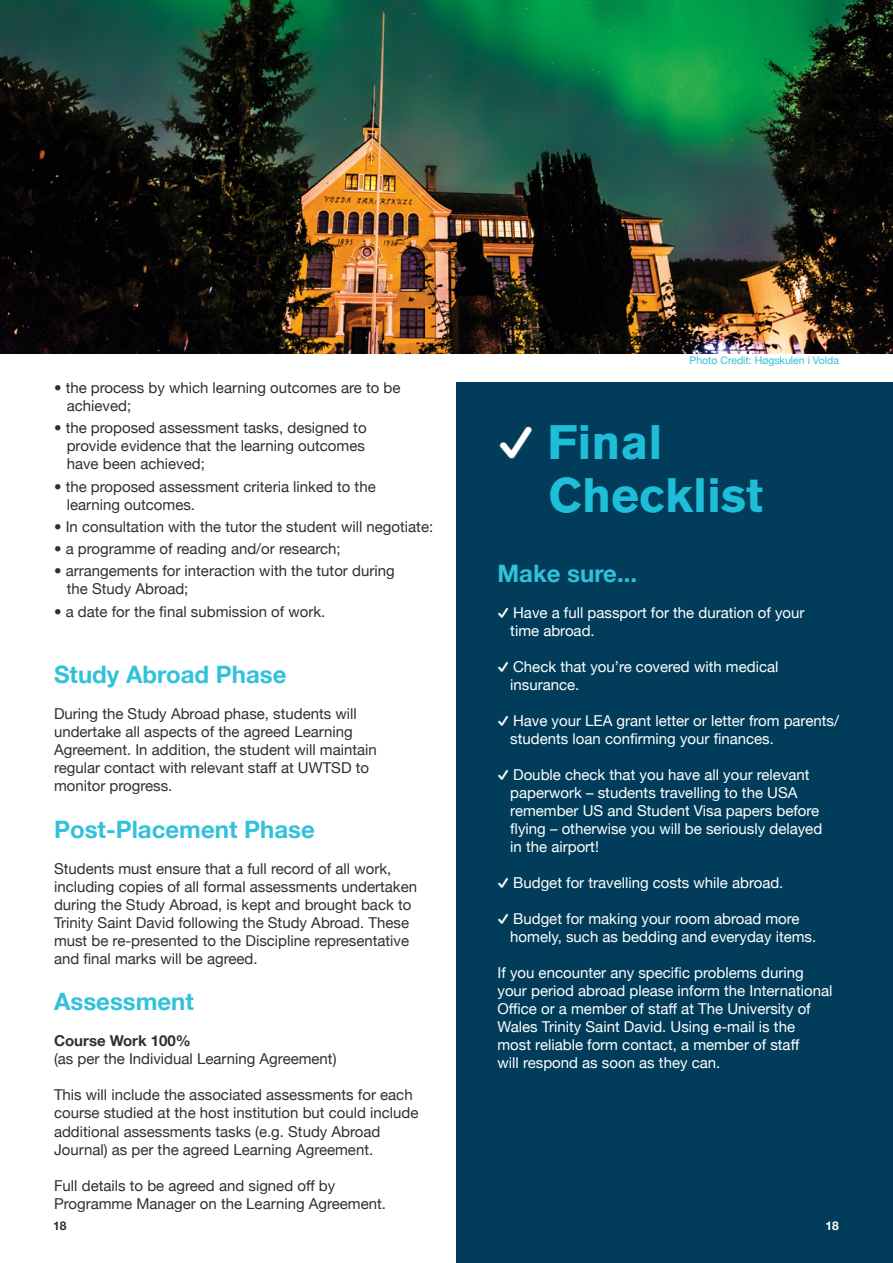
<style>
.page{position:relative;width:893px;height:1263px;background:#fff}
.page>*{position:absolute;margin:0;border:0;box-sizing:border-box;transform-origin:0 0}
.t1{font:700 48px "Akzidenz Grotesk BQ";color:#1ebed8}
.t2{font:700 24px "Helvetica Neue";color:#32c1da}
.t3{font:15px/18px "Helvetica Neue";color:#312f30}
.t4{font:15px/18px "Helvetica Neue";color:#fff}
.t5{font:700 15px "Helvetica Neue";color:#312f30}
.t6{font:700 12px "Helvetica Neue";color:#312f30}
.t7{font:700 12px "Helvetica Neue";color:#fff}
.t8{font:10.5px "Helvetica Neue";color:#30c1da}
.s1{font-weight:500}
</style>
<div class="page">
<div style="left:456px;top:382px;width:437px;height:881px;background:#013d5a"></div>
<img style="left:0;top:0;width:893px;height:353px">
<p class="t3" style="left:54px;top:380px;width:348px"><span class="s1">•</span> the process by which learning outcomes are to be</p>
<p class="t3" style="left:67px;top:398px;width:66px">achieved;</p>
<p class="t3" style="left:54px;top:420px;width:314px"><span class="s1">•</span> the proposed assessment tasks, designed to</p>
<p class="t3" style="left:67px;top:438px;width:300px">provide evidence that the learning outcomes</p>
<p class="t3" style="left:67px;top:456px;width:140px">have been achieved;</p>
<p class="t3" style="left:54px;top:478px;width:323px"><span class="s1">•</span> the proposed assessment criteria linked to the</p>
<p class="t3" style="left:67px;top:496px;width:130px">learning outcomes.</p>
<p class="t3" style="left:54px;top:518px;width:381px"><span class="s1">•</span> In consultation with the tutor the student will negotiate:</p>
<p class="t3" style="left:54px;top:541px;width:288px"><span class="s1">•</span> a programme of reading and/or research;</p>
<p class="t3" style="left:54px;top:563px;width:342px"><span class="s1">•</span> arrangements for interaction with the tutor during</p>
<p class="t3" style="left:67px;top:581px;width:123px">the Study Abroad;</p>
<p class="t3" style="left:54px;top:603px;width:273px"><span class="s1">•</span> a date for the final submission of work.</p>
<p class="t2" style="left:54px;top:655px;width:234px">Study Abroad Phase</p>
<p class="t3" style="left:54px;top:705px;width:304px">During the Study Abroad phase, students will</p>
<p class="t3" style="left:54px;top:723px;width:300px">undertake all aspects of the agreed Learning</p>
<p class="t3" style="left:54px;top:741px;width:324px">Agreement. In addition, the student will maintain</p>
<p class="t3" style="left:54px;top:759px;width:317px">regular contact with relevant staff at UWTSD to</p>
<p class="t3" style="left:54px;top:777px;width:120px">monitor progress.</p>
<p class="t2" style="left:54px;top:810px;width:262px">Post-Placement Phase</p>
<p class="t3" style="left:54px;top:860px;width:339px">Students must ensure that a full record of all work,</p>
<p class="t3" style="left:54px;top:878px;width:365px">including copies of all formal assessments undertaken</p>
<p class="t3" style="left:54px;top:896px;width:359px">during the Study Abroad, is kept and brought back to</p>
<p class="t3" style="left:54px;top:914px;width:357px">Trinity Saint David following the Study Abroad. These</p>
<p class="t3" style="left:54px;top:932px;width:357px">must be re-presented to the Discipline representative and final marks will be agreed.</p>
<p class="t2" style="left:54px;top:983px;width:141px">Assessment</p>
<p class="t5" style="left:54px;top:1029px;width:138px">Course Work 100%</p>
<p class="t3" style="left:54px;top:1051px;width:284px">(as per the Individual Learning Agreement)</p>
<p class="t3" style="left:54px;top:1087px;width:360px">This will include the associated assessments for each</p>
<p class="t3" style="left:54px;top:1105px;width:366px">course studied at the host institution but could include</p>
<p class="t3" style="left:54px;top:1123px;width:328px">additional assessments tasks (e.g. Study Abroad</p>
<p class="t3" style="left:54px;top:1141px;width:321px">Journal) as per the agreed Learning Agreement.</p>
<p class="t3" style="left:54px;top:1177px;width:283px">Full details to be agreed and signed off by</p>
<p class="t3" style="left:54px;top:1195px;width:334px">Programme Manager on the Learning Agreement.</p>
<p class="t6" style="left:53px;top:1216px;width:15px">18</p>
<p class="t8" style="left:690px;top:353px;width:151px">Photo Credit: Høgskulen i Volda</p>
<p class="t1" style="left:547px;top:415px;width:117px">Final</p>
<p class="t1" style="left:549px;top:467px;width:216px">Checklist</p>
<p class="t2" style="left:497px;top:555px;width:141px">Make sure...</p>
<p class="t4" style="left:513px;top:605px;width:293px">Have a full passport for the duration of your</p>
<p class="t4" style="left:510px;top:623px;width:86px">time abroad.</p>
<p class="t4" style="left:513px;top:659px;width:267px">Check that you’re covered with medical</p>
<p class="t4" style="left:510px;top:677px;width:71px">insurance.</p>
<p class="t4" style="left:513px;top:713px;width:327px">Have your LEA grant letter or letter from parents/</p>
<p class="t4" style="left:510px;top:731px;width:265px">students loan confirming your finances.</p>
<p class="t4" style="left:513px;top:767px;width:298px">Double check that you have all your relevant</p>
<p class="t4" style="left:510px;top:785px;width:289px">paperwork – students travelling to the USA</p>
<p class="t4" style="left:510px;top:803px;width:310px">remember US and Student Visa papers before</p>
<p class="t4" style="left:510px;top:821px;width:313px">flying – otherwise you will be seriously delayed</p>
<p class="t4" style="left:510px;top:839px;width:90px">in the airport!</p>
<p class="t4" style="left:513px;top:875px;width:272px">Budget for travelling costs while abroad.</p>
<p class="t4" style="left:513px;top:911px;width:288px">Budget for making your room abroad more</p>
<p class="t4" style="left:510px;top:929px;width:307px">homely, such as bedding and everyday items.</p>
<p class="t4" style="left:497px;top:965px;width:308px">If you encounter any specific problems during</p>
<p class="t4" style="left:497px;top:983px;width:337px">your period abroad please inform the International<br>Office or a member of staff at The University of<br>Wales Trinity Saint David. Using e-mail is the</p>
<p class="t4" style="left:497px;top:1037px;width:303px">most reliable form contact, a member of staff</p>
<p class="t4" style="left:497px;top:1055px;width:224px">will respond as soon as they can.</p>
<p class="t7" style="left:826px;top:1216px;width:15px">18</p>
</div>
